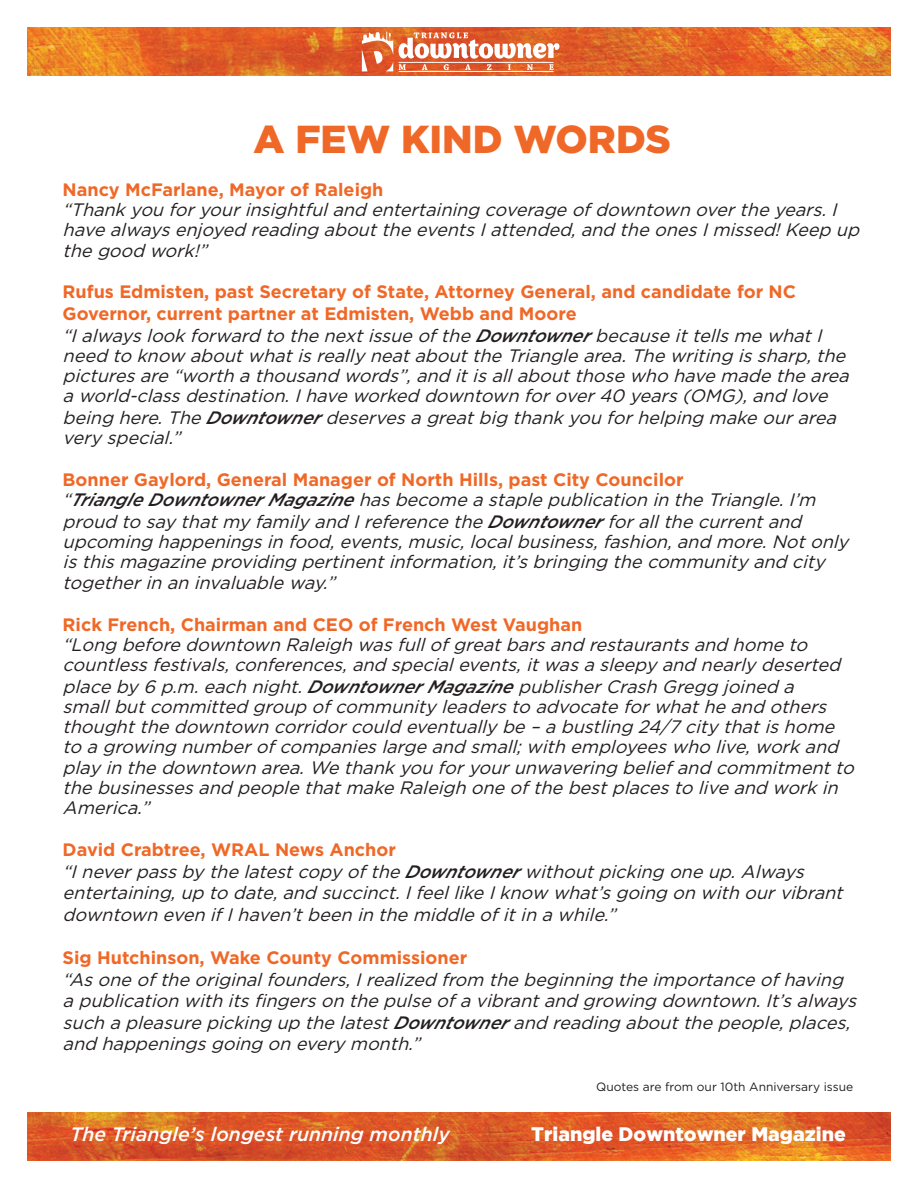
<style>
.page{position:relative;width:918px;height:1188px;background:#fff}
.page>*{position:absolute;margin:0;border:0;box-sizing:border-box;transform-origin:0 0}
.t1{font:900 39px "Gotham";color:#f06827}
.t2{font:italic 500 19.5px "Gotham";color:#fff}
.t3{font:900 19.5px "Gotham";color:#fff}
.t4{font:italic 18px/20.5px "Gotham";color:#231f20}
.t5{font:700 18px/21.6px "Gotham";color:#f06827}
.t6{font:12px "Gotham";color:#231f20}
.s1{font-weight:500}
</style>
<div class="page">
<img style="left:27px;top:1112px;width:864px;height:49px">
<img style="left:27px;top:27px;width:864px;height:49px">
<svg style="left:362px;top:31px;width:31px;height:40px"></svg>
<hr style="left:399px;top:71px;width:155px;height:1px;background:#fff">
<svg style="left:399px;top:32px;width:160px;height:38px"></svg>
<p class="t1" style="left:254px;top:112px;width:419px">A FEW KIND WORDS</p>
<p class="t5" style="left:63px;top:179px;width:322px">Nancy McFarlane, Mayor of Raleigh</p>
<p class="t4" style="left:63px;top:199px;width:804px">“Thankyouforyourinsightfuland entertaining coverageofdowntownovertheyears.I havealwaysenjoyed reading abouttheeventsIattended,and theonesImissed!Keep up thegood work!”</p>
<p class="t5" style="left:63px;top:281px;width:735px">Rufus Edmisten, past Secretary of State, Attorney General, and candidate for NC<br>Governor, current partner at Edmisten, Webb and Moore</p>
<p class="t4" style="left:63px;top:325px;width:794px">“Ialwayslookforward to thenextissueofthe<span class="s1">Downtowner</span>becauseittellsmewhatI need to know aboutwhatisreallyneatabouttheTrianglearea.Thewriting issharp,the picturesare“worthathousand words”,and itisallaboutthosewho havemadethearea aworld-classdestination.Ihaveworked downtownforover40 years(OMG),and love being here.The<span class="s1">Downtowner</span>deservesagreatbig thankyouforhelping makeourarea veryspecial.”</p>
<p class="t5" style="left:63px;top:469px;width:622px">Bonner Gaylord, General Manager of North Hills, past City Councilor</p>
<p class="t4" style="left:63px;top:489px;width:793px">“<span class="s1">TriangleDowntownerMagazine</span>hasbecomeastaplepublicationintheTriangle.I’m proud to saythatmyfamilyand Ireferencethe<span class="s1">Downtowner</span>forallthecurrentand upcoming happeningsinfood,events,music,localbusiness,fashion,and more.Notonly isthismagazineproviding pertinentinformation,it’sbringing thecommunityand city togetherinaninvaluableway.”</p>
<p class="t5" style="left:63px;top:613px;width:521px">Rick French, Chairman and CEO of French West Vaughan</p>
<p class="t4" style="left:63px;top:634px;width:799px">“Long beforedowntownRaleighwasfullofgreatbarsand restaurantsand hometo countlessfestivals,conferences,and specialevents,itwasasleepyand nearlydeserted placeby6 p.m.eachnight.<span class="s1">Downtowner Magazine</span>publisherCrashGregg joined a smallbutcommitted group ofcommunityleadersto advocateforwhatheand others thoughtthedowntowncorridorcould eventuallybe–abustling 24/7citythatishome to agrowing numberofcompanieslargeand small;withemployeeswho live,workand playinthedowntownarea.Wethankyouforyourunwavering beliefand commitmentto thebusinessesand peoplethatmakeRaleighoneofthebestplacesto liveand workin America.”</p>
<p class="t5" style="left:63px;top:839px;width:335px">David Crabtree, WRAL News Anchor</p>
<p class="t4" style="left:63px;top:860px;width:787px;line-height:21.6px">“Ineverpassbythelatestcopyofthe<span class="s1">Downtowner</span>withoutpicking oneup.Always entertaining,up to date,and succinct.IfeellikeIknow what’sgoing onwithourvibrant downtownevenifIhaven’tbeeninthemiddleofitinawhile.”</p>
<p class="t5" style="left:63px;top:947px;width:406px">Sig Hutchinson, Wake County Commissioner</p>
<p class="t4" style="left:63px;top:968px;width:801px;line-height:21.6px">“Asoneoftheoriginalfounders,Irealized from thebeginning theimportanceofhaving apublicationwithitsfingersonthepulseofavibrantand growing downtown.It’salways suchapleasurepicking up thelatest<span class="s1">Downtowner</span>and reading aboutthepeople,places, and happeningsgoing oneverymonth.”</p>
<p class="t6" style="left:596px;top:1079px;width:259px">Quotes are from our 10th Anniversary issue</p>
<p class="t2" style="left:70px;top:1121px;width:381px">The Triangle’s longest running monthly</p>
<p class="t3" style="left:531px;top:1123px;width:316px">Triangle Downtowner Magazine</p>
</div>
